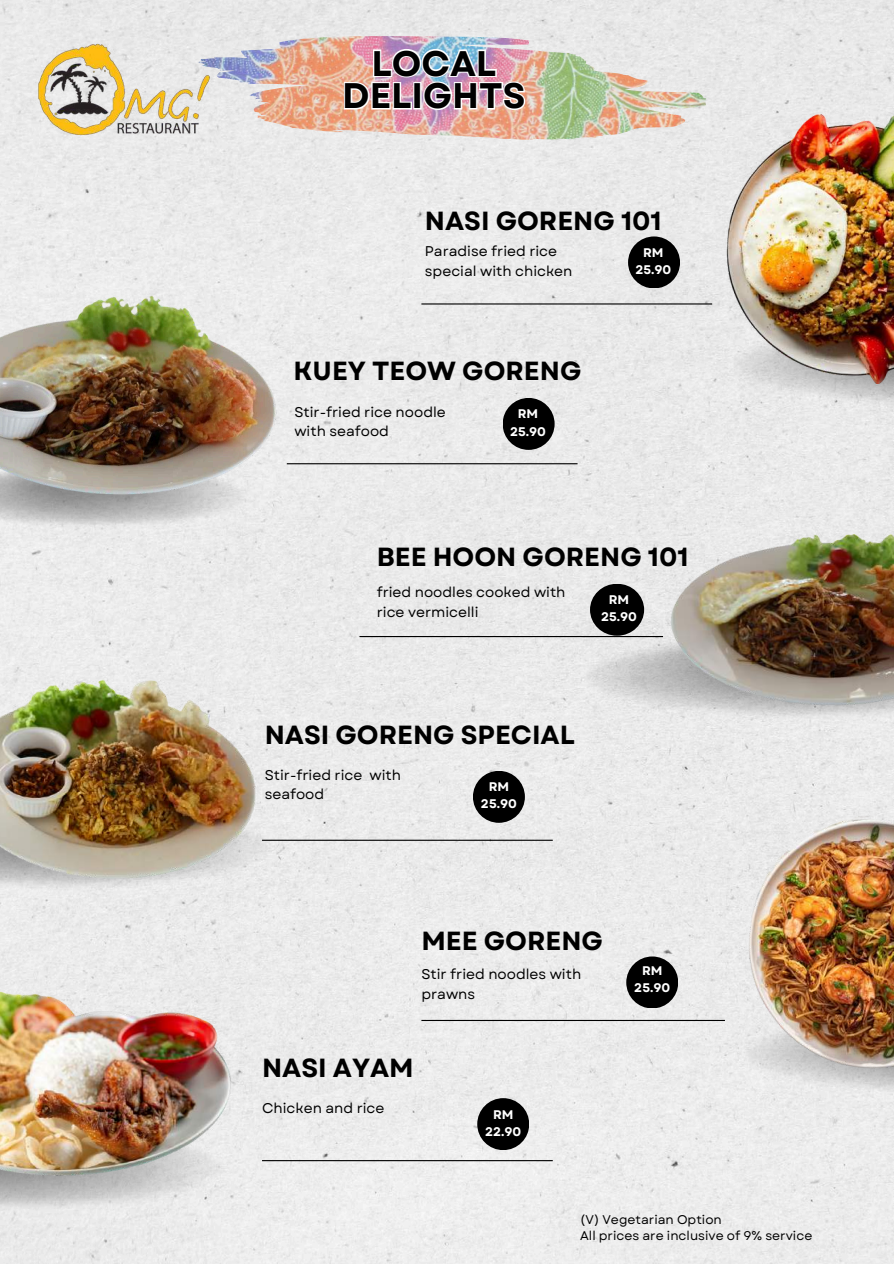
<style>
.page{position:relative;width:894px;height:1264px;background:#fff}
.page>*{position:absolute;margin:0;border:0;box-sizing:border-box;transform-origin:0 0}
.t1{font:700 35.55px/32.7px "Garet";color:#000;text-align:center}
.t2{font:700 26.25px "Garet";color:#000}
.t3{font:14.1px/19.6px "Garet";color:#000}
.t4{font:12.6px/16.8px "Garet";color:#000}
.t5{font:700 12.45px/17.1px "Garet";color:#fff;text-align:center}
</style>
<div class="page">
<div style="left:0;top:0;width:893px;height:1263px;background:#ebebeb"></div>
<img style="left:728px;top:383px;width:165px;height:25px">
<hr style="left:421px;top:303px;width:291px;height:1px;background:#000">
<div style="left:628px;top:236px;width:51px;height:52px;background:#000;border-radius:50%"></div>
<img style="left:696px;top:69px;width:197px;height:314px">
<img style="left:198px;top:34px;width:508px;height:106px">
<img style="left:342px;top:47px;width:185px;height:65px">
<div style="left:626px;top:956px;width:52px;height:52px;background:#000;border-radius:50%"></div>
<hr style="left:421px;top:1019px;width:303px;height:2px;background:#000">
<img style="left:738px;top:1083px;width:155px;height:14px">
<img style="left:737px;top:810px;width:156px;height:273px">
<img style="left:36px;top:39px;width:177px;height:100px">
<img style="left:580px;top:631px;width:58px;height:89px">
<hr style="left:359px;top:636px;width:303px;height:1px;background:#000">
<img style="left:0;top:286px;width:293px;height:248px">
<hr style="left:262px;top:839px;width:290px;height:1px;background:#000">
<img style="left:0;top:638px;width:276px;height:276px">
<div style="left:473px;top:770px;width:51px;height:52px;background:#000;border-radius:50%"></div>
<div style="left:477px;top:1098px;width:52px;height:52px;background:#000;border-radius:50%"></div>
<hr style="left:262px;top:1160px;width:290px;height:1px;background:#000">
<img style="left:0;top:1187px;width:229px;height:24px">
<img style="left:0;top:956px;width:239px;height:231px">
<div style="left:590px;top:583px;width:54px;height:52px;background:#000;border-radius:50%"></div>
<img style="left:638px;top:498px;width:255px;height:254px">
<hr style="left:287px;top:463px;width:290px;height:1px;background:#000">
<div style="left:502px;top:398px;width:52px;height:52px;background:#000;border-radius:50%"></div>
<h1 class="t1" style="left:342px;top:47px;width:185px">LOCAL<br>DELIGHTS</h1>
<h2 class="t2" style="left:425px;top:202px;width:238px">NASI GORENG 101</h2>
<p class="t3" style="left:425px;top:242px;width:149px">Paradise fried rice special with chicken</p>
<h2 class="t2" style="left:293px;top:352px;width:289px">KUEY TEOW GORENG</h2>
<p class="t3" style="left:294px;top:402px;width:153px">Stir-fried rice noodle with seafood</p>
<p class="t5" style="left:510px;top:405px;width:37px">RM<br>25.90</p>
<p class="t5" style="left:635px;top:244px;width:37px">RM<br>25.90</p>
<h2 class="t2" style="left:376px;top:537px;width:313px">BEE HOON GORENG 101</h2>
<p class="t5" style="left:601px;top:591px;width:37px">RM<br>25.90</p>
<p class="t3" style="left:376px;top:582px;width:190px">fried noodles cooked with rice vermicelli</p>
<h2 class="t2" style="left:264px;top:715px;width:311px">NASI GORENG SPECIAL</h2>
<p class="t3" style="left:264px;top:765px;width:138px">Stir-fried rice with seafood</p>
<p class="t5" style="left:481px;top:778px;width:37px">RM<br>25.90</p>
<h2 class="t2" style="left:421px;top:922px;width:183px">MEE GORENG</h2>
<p class="t3" style="left:421px;top:964px;width:161px">Stir fried noodles with prawns</p>
<h2 class="t2" style="left:262px;top:1048px;width:153px">NASI AYAM</h2>
<p class="t3" style="left:262px;top:1098px;width:124px">Chicken and rice</p>
<p class="t5" style="left:485px;top:1105px;width:38px">RM<br>22.90</p>
<p class="t5" style="left:634px;top:961px;width:37px">RM<br>25.90</p>
<p class="t4" style="left:580px;top:1210px;width:233px">(V) Vegetarian Option<br>All prices are inclusive of 9% service</p>
</div>
